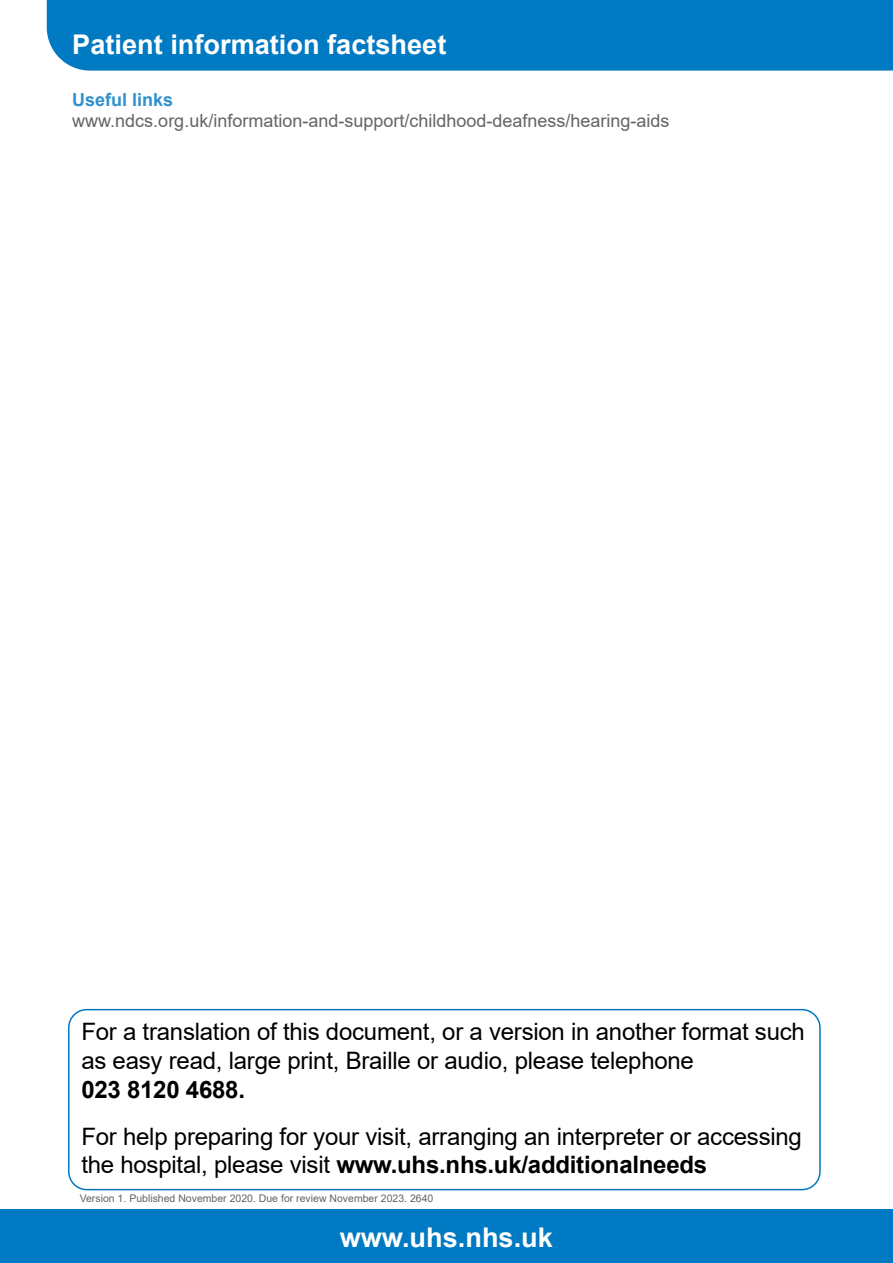
<style>
.page{position:relative;width:893px;height:1263px;background:#fff}
.page>*{position:absolute;margin:0;border:0;box-sizing:border-box;transform-origin:0 0}
.t1{font:700 27.15px "Arial";color:#fff}
.t2{font:24px/28.8px "Arial";letter-spacing:-.01em;color:#000}
.t3{font:700 24px "Arial";letter-spacing:-.01em;color:#000}
.t4{font:18px "Arial";color:#636466}
.t5{font:700 18px "Arial";color:#3090ce}
.t6{font:10.5px "Arial";color:#636466}
.s1{font-weight:700}
</style>
<div class="page">
<div style="left:0;top:1209px;width:893px;height:54px;background:#007ac2"></div>
<div style="left:46px;top:0;width:847px;height:71px;background:#007ac2"></div>
<div style="left:68px;top:1009px;width:753px;height:181px;border:2px solid #0079c1;border-radius:18px"></div>
<p class="t1" style="left:72px;top:25px;width:376px">Patient information factsheet</p>
<p class="t5" style="left:72px;top:87px;width:103px">Useful links</p>
<p class="t4" style="left:72px;top:108px;width:599px">www.ndcs.org.uk/information-and-support/childhood-deafness/hearing-aids</p>
<p class="t2" style="left:81px;top:1017px;width:725px">For a translation of this document, or a version in another format such as easy read, large print, Braille or audio, please telephone</p>
<p class="t3" style="left:81px;top:1072px;width:165px">023 8120 4688.</p>
<p class="t2" style="left:81px;top:1121px;width:722px">For help preparing for your visit, arranging an interpreter or accessing the hospital, please visit <span class="s1">www.uhs.nhs.uk/additionalneeds</span></p>
<p class="t6" style="left:80px;top:1190px;width:355px">Version 1. Published November 2020. Due for review November 2023. 2640</p>
<p class="t1" style="left:340px;top:1218px;width:215px">www.uhs.nhs.uk</p>
</div>
